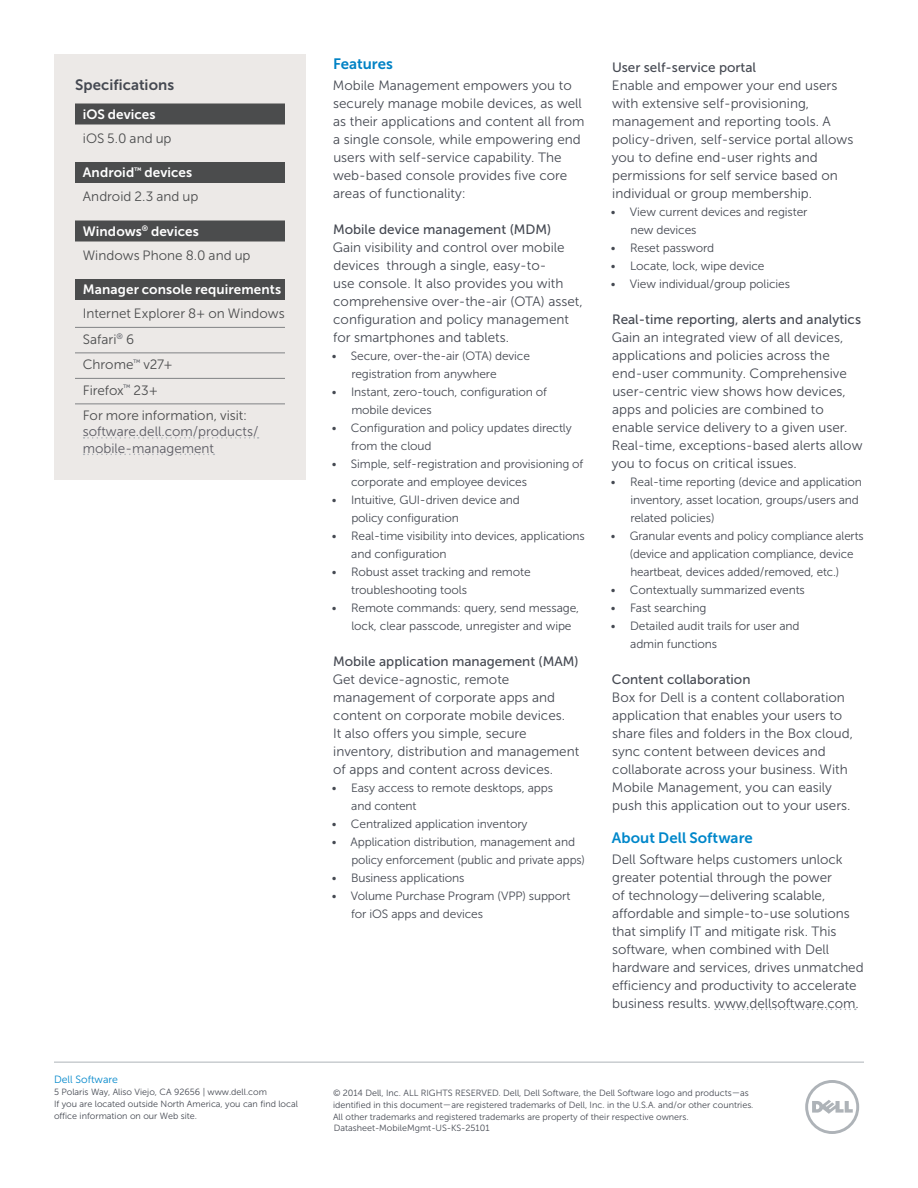
<style>
.page{position:relative;width:918px;height:1188px;background:#fff}
.page>*{position:absolute;margin:0;border:0;box-sizing:border-box;transform-origin:0 0}
.t1{font:15px "Museo Sans For Dell 700";letter-spacing:.005em;color:#0087ca}
.t2{font:15px "Museo Sans For Dell 700";letter-spacing:.005em;color:#454952}
.t3{font:15px "Museo Sans For Dell 700";color:#0082c5}
.t4{font:13.5px/18px "Museo Sans For Dell 300";color:#454952}
.t5{font:13.5px "Museo Sans For Dell 500";color:#454952}
.t6{font:13.5px/25.5px "Museo Sans For Dell 300";color:#4b4c4d}
.t7{font:13.5px "Museo Sans For Dell 700";letter-spacing:.01em;color:#fff}
.t8{font:13.5px/16.5px "Museo Sans For Dell 300";color:#5b5b63}
.t9{font:12px/18px "Museo Sans For Dell 300";letter-spacing:-.01em;color:#454952}
.t10{font:10.5px "Museo Sans For Dell 300";color:#0087cb}
.t11{font:9px/12px "Museo Sans For Dell 300";color:#454952}
</style>
<div class="page">
<hr style="left:54px;top:1062px;width:810px;height:1px;background:#aeb3b8">
<svg style="left:805px;top:1080px;width:54px;height:54px"></svg>
<svg style="left:715px;top:1009px;width:141px;height:1px"></svg>
<div style="left:54px;top:54px;width:252px;height:426px;background:#ece9e7"></div>
<div style="left:75px;top:104px;width:210px;height:20px;background:#4b4c4d"></div>
<div style="left:75px;top:162px;width:210px;height:21px;background:#4b4c4d"></div>
<div style="left:75px;top:220px;width:210px;height:22px;background:#4b4c4d"></div>
<div style="left:75px;top:279px;width:210px;height:21px;background:#4b4c4d"></div>
<hr style="left:75px;top:327px;width:210px;height:1px;background:#808285">
<hr style="left:75px;top:352px;width:210px;height:1px;background:#808285">
<hr style="left:75px;top:378px;width:210px;height:1px;background:#808285">
<hr style="left:75px;top:404px;width:210px;height:1px;background:#808285">
<svg style="left:84px;top:437px;width:175px;height:2px"></svg>
<svg style="left:84px;top:454px;width:130px;height:1px"></svg>
<p class="t2" style="left:75px;top:76px;width:101px">Specifications</p>
<p class="t7" style="left:83px;top:106px;width:74px">iOS devices</p>
<p class="t6" style="left:83px;top:125px;width:90px">iOS 5.0 and up</p>
<p class="t7" style="left:83px;top:165px;width:111px">Android<sup>™</sup> devices</p>
<p class="t6" style="left:83px;top:184px;width:117px">Android 2.3 and up</p>
<p class="t7" style="left:83px;top:223px;width:118px">Windows<sup>®</sup> devices</p>
<p class="t6" style="left:83px;top:242px;width:169px">Windows Phone 8.0 and up</p>
<p class="t7" style="left:83px;top:282px;width:200px">Manager console requirements</p>
<p class="t6" style="left:83px;top:301px;width:203px">Internet Explorer 8+ on Windows<br>Safari<sup>®</sup> 6<br>Chrome<sup>™</sup> v27+<br>Firefox<sup>™</sup> 23+<br>For more information, visit:</p>
<p class="t8" style="left:83px;top:424px;width:177px">software.dell.com/products/ mobile-management</p>
<p class="t10" style="left:54px;top:1074px;width:65px">Dell Software</p>
<p class="t11" style="left:54px;top:1086px;width:246px">5 Polaris Way, Aliso Viejo, CA 92656 | www.dell.com<br>If you are located outside North America, you can find local office information on our Web site.</p>
<p class="t3" style="left:333px;top:55px;width:61px">Features</p>
<p class="t4" style="left:333px;top:76px;width:253px">Mobile Management empowers you to securely manage mobile devices, as well as their applications and content all from a single console, while empowering end users with self-service capability. The web-based console provides five core areas of functionality:</p>
<p class="t5" style="left:333px;top:222px;width:220px">Mobile device management (MDM)</p>
<p class="t4" style="left:333px;top:238px;width:251px">Gain visibility and control over mobile devices through a single, easy-to-<br>use console. It also provides you with comprehensive over-the-air (OTA) asset, configuration and policy management for smartphones and tablets.</p>
<p class="t9" style="left:351px;top:347px;width:180px;text-indent:-20px">• Secure, over-the-air (OTA) device registration from anywhere</p>
<p class="t9" style="left:351px;top:383px;width:197px;text-indent:-20px">• Instant, zero-touch, configuration of mobile devices</p>
<p class="t9" style="left:351px;top:419px;width:222px;text-indent:-19px">• Configuration and policy updates directly from the cloud</p>
<p class="t9" style="left:351px;top:455px;width:234px;text-indent:-19px">• Simple, self-registration and provisioning of corporate and employee devices</p>
<p class="t9" style="left:351px;top:491px;width:170px;text-indent:-20px">• Intuitive, GUI-driven device and policy configuration</p>
<p class="t9" style="left:351px;top:527px;width:235px;text-indent:-19px">• Real-time visibility into devices, applications and configuration</p>
<p class="t9" style="left:351px;top:563px;width:181px;text-indent:-19px">• Robust asset tracking and remote troubleshooting tools</p>
<p class="t9" style="left:351px;top:599px;width:229px;text-indent:-20px">• Remote commands: query, send message, lock, clear passcode, unregister and wipe</p>
<p class="t5" style="left:333px;top:654px;width:247px">Mobile application management (MAM)</p>
<p class="t4" style="left:333px;top:670px;width:248px">Get device-agnostic, remote management of corporate apps and content on corporate mobile devices.<br>It also offers you simple, secure inventory, distribution and management of apps and content across devices.</p>
<p class="t9" style="left:351px;top:779px;width:203px;text-indent:-19px">• Easy access to remote desktops, apps and content</p>
<p class="t9" style="left:332px;top:815px;width:197px">• Centralized application inventory</p>
<p class="t9" style="left:351px;top:833px;width:235px;text-indent:-20px">• Application distribution, management and policy enforcement (public and private apps)</p>
<p class="t9" style="left:332px;top:869px;width:134px">• Business applications</p>
<p class="t9" style="left:351px;top:887px;width:221px;text-indent:-19px">• Volume Purchase Program (VPP) support for iOS apps and devices</p>
<p class="t5" style="left:612px;top:60px;width:146px">User self-service portal</p>
<p class="t4" style="left:612px;top:76px;width:243px">Enable and empower your end users with extensive self-provisioning, management and reporting tools. A policy-driven, self-service portal allows you to define end-user rights and permissions for self service based on individual or group membership.</p>
<p class="t9" style="left:630px;top:203px;width:179px;text-indent:-20px">• View current devices and register new devices</p>
<p class="t9" style="left:611px;top:239px;width:105px">• Reset password</p>
<p class="t9" style="left:611px;top:257px;width:155px">• Locate, lock, wipe device</p>
<p class="t9" style="left:611px;top:275px;width:181px">• View individual/group policies</p>
<p class="t5" style="left:612px;top:312px;width:251px">Real-time reporting, alerts and analytics</p>
<p class="t4" style="left:612px;top:328px;width:252px">Gain an integrated view of all devices, applications and policies across the end-user community. Comprehensive user-centric view shows how devices, apps and policies are combined to enable service delivery to a given user.<br>Real-time, exceptions-based alerts allow you to focus on critical issues.</p>
<p class="t9" style="left:630px;top:473px;width:233px;text-indent:-20px">• Real-time reporting (device and application inventory, asset location, groups/users and related policies)</p>
<p class="t9" style="left:630px;top:527px;width:235px;text-indent:-19px">• Granular events and policy compliance alerts (device and application compliance, device heartbeat, devices added/removed, etc.)</p>
<p class="t9" style="left:611px;top:581px;width:196px">• Contextually summarized events</p>
<p class="t9" style="left:611px;top:599px;width:97px">• Fast searching</p>
<p class="t9" style="left:630px;top:617px;width:171px;text-indent:-19px">• Detailed audit trails for user and admin functions</p>
<p class="t5" style="left:612px;top:672px;width:140px">Content collaboration</p>
<p class="t4" style="left:612px;top:688px;width:243px">Box for Dell is a content collaboration application that enables your users to share files and folders in the Box cloud, sync content between devices and collaborate across your business. With Mobile Management, you can easily push this application out to your users.</p>
<p class="t1" style="left:612px;top:829px;width:143px">About Dell Software</p>
<p class="t4" style="left:612px;top:850px;width:253px">Dell Software helps customers unlock greater potential through the power<br>of technology—delivering scalable, affordable and simple-to-use solutions that simplify IT and mitigate risk. This software, when combined with Dell hardware and services, drives unmatched efficiency and productivity to accelerate business results. www.dellsoftware.com.</p>
<p class="t11" style="left:333px;top:1087px;width:422px">© 2014 Dell, Inc. ALL RIGHTS RESERVED. Dell, Dell Software, the Dell Software logo and products—as identified in this document—are registered trademarks of Dell, Inc. in the U.S.A. and/or other countries.<br>All other trademarks and registered trademarks are property of their respective owners.</p>
<p class="t11" style="left:334px;top:1122px;width:157px">Datasheet-MobileMgmt-US-KS-25101</p>
</div>
